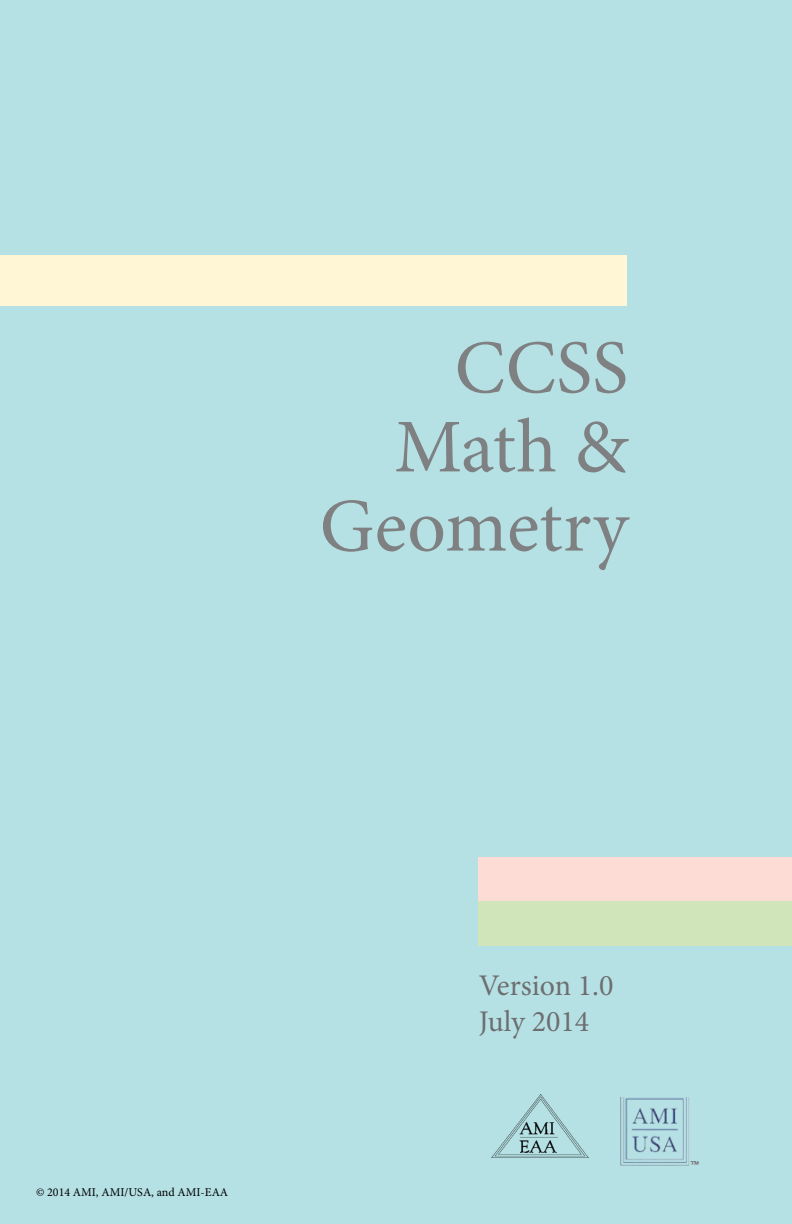
<style>
.page{position:relative;width:792px;height:1224px;background:#b6e1e4}
.page>*{position:absolute;margin:0;border:0;box-sizing:border-box;transform-origin:0 0}
.t1{font:76px/79.2px "Minion Pro";color:#7e8082;text-align:right}
.t2{font:30px/36px "Minion Pro";color:#6d6e70}
.t3{font:12px "Minion Pro";color:#000}
</style>
<div class="page">
<div style="left:0;top:256px;width:626px;height:50px;background:#fff6d6"></div>
<div style="left:479px;top:857px;width:313px;height:45px;background:#fcdcd5"></div>
<div style="left:479px;top:902px;width:313px;height:44px;background:#d0e6ba"></div>
<img style="left:620px;top:1097px;width:79px;height:69px">
<img style="left:492px;top:1094px;width:96px;height:63px">
<h1 class="t1" style="left:320px;top:335px;width:310px">CCSS<br>Math &amp;<br>Geometry</h1>
<p class="t3" style="left:36px;top:1188px;width:194px">© 2014 AMI, AMI/USA, and AMI-EAA</p>
<h2 class="t2" style="left:479px;top:970px;width:136px">Version 1.0<br>July 2014</h2>
</div>
